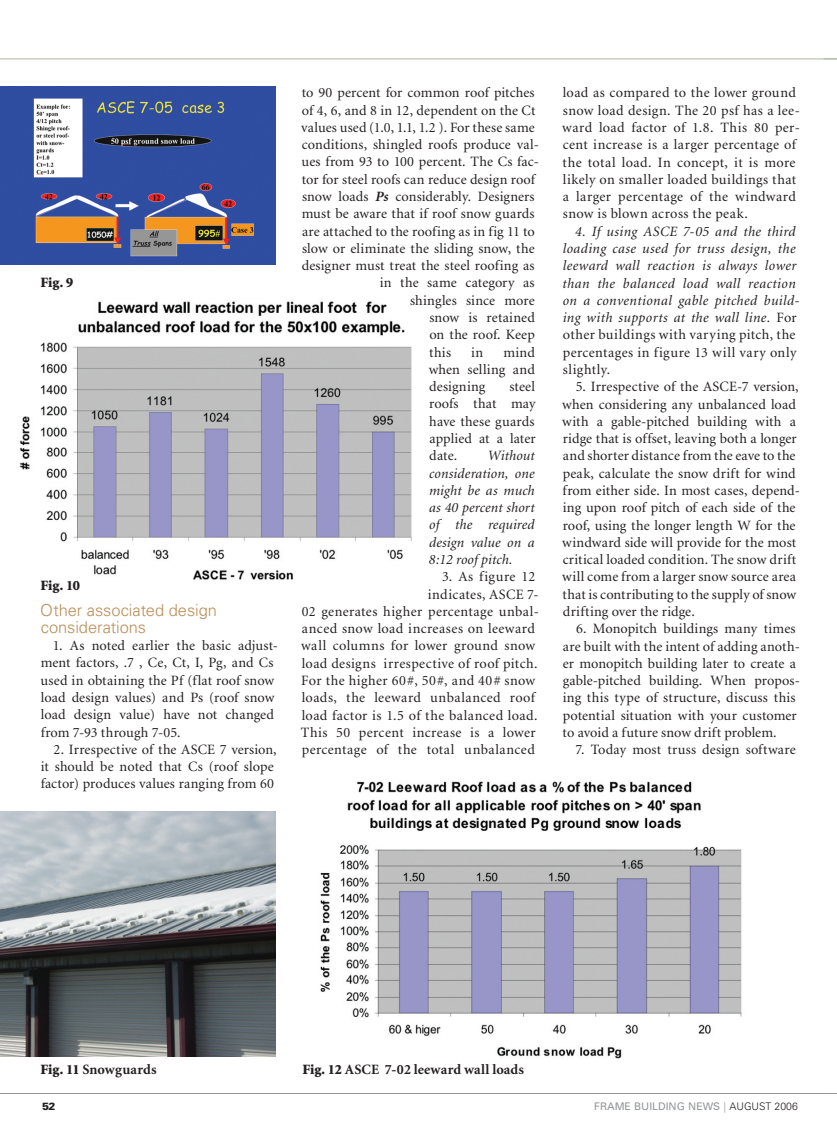
<style>
.page{position:relative;width:837px;height:1134px;background:#fff}
.page>*{position:absolute;margin:0;border:0;box-sizing:border-box;transform-origin:0 0}
.t1{font:300 16.5px/17.2px "Univers";letter-spacing:-.005em;color:#bb8e59}
.t2{font:14.25px/17.2px "Minion";letter-spacing:.015em;color:#231f20}
.t3{font:italic 14.25px/17.2px "Minion";letter-spacing:.025em;color:#231f20;text-align:justify}
.t4{font:700 14.25px "Minion";letter-spacing:.01em;color:#231f20}
.t5{font:900 14.25px "Minion";color:#231f20}
.t6{font:10.5px "Univers";color:#939598}
.t7{font:900 10.5px "Univers";color:#231f20}
.s1{font-weight:700;font-style:italic}
.s2{font-style:normal}
.s3{font-weight:900}
.s4{color:#a8a9ad}
.s5{font-weight:300;color:#231f20}
</style>
<div class="page">
<hr style="left:0;top:58px;width:837px;height:1px;background:#aeb6a3">
<hr style="left:0;top:1093px;width:837px;height:1px;background:#939598">
<img style="left:0;top:811px;width:275px;height:245px">
<img style="left:19px;top:301px;width:393px;height:279px">
<img style="left:320px;top:781px;width:422px;height:278px">
<img style="left:0;top:86px;width:275px;height:179px">
<p class="t5" style="left:40px;top:275px;width:34px">Fig. 9</p>
<p class="t5" style="left:40px;top:578px;width:41px">Fig. 10</p>
<p class="t1" style="left:40px;top:601px;width:178px">Other associated design considerations</p>
<p class="t2" style="left:41px;top:638px;width:239px;text-indent:12px">1. As noted earlier the basic adjust&shy;ment factors, .7 , Ce, Ct, I, Pg, and Cs used in obtaining the Pf (flat roof snow load design values) and Ps (roof snow load design value) have not changed from 7-93 through 7-05.</p>
<p class="t2" style="left:41px;top:741px;width:237px;text-indent:13px">2. Irrespective of the ASCE 7 version, it should be noted that Cs (roof slope factor) produces values ranging from 60</p>
<p class="t2" style="left:302px;top:85px;width:234px">to 90 percent for common roof pitches</p>
<p class="t2" style="left:302px;top:102px;width:235px">of 4, 6, and 8 in 12, dependent on the Ct</p>
<p class="t2" style="left:301px;top:119px;width:235px">values used (1.0, 1.1, 1.2 ). For these same</p>
<p class="t2" style="left:302px;top:136px;width:239px">conditions, shingled roofs produce val-</p>
<p class="t2" style="left:302px;top:154px;width:239px">ues from 93 to 100 percent. The Cs fac-</p>
<p class="t2" style="left:302px;top:171px;width:235px">tor for steel roofs can reduce design roof</p>
<p class="t2" style="left:302px;top:188px;width:234px">snow loads <span class="s1">Ps</span> considerably. Designers</p>
<p class="t2" style="left:302px;top:206px;width:235px">must be aware that if roof snow guards</p>
<p class="t2" style="left:302px;top:223px;width:234px">are attached to the roofing as in fig 11 to</p>
<p class="t2" style="left:302px;top:240px;width:234px">slow or eliminate the sliding snow, the</p>
<p class="t2" style="left:302px;top:257px;width:234px">designer must treat the steel roofing as</p>
<p class="t2" style="left:380px;top:275px;width:156px">in the same category as</p>
<p class="t2" style="left:410px;top:292px;width:126px">shingles since more</p>
<p class="t2" style="left:430px;top:309px;width:107px">snow is retained</p>
<p class="t2" style="left:429px;top:327px;width:107px">on the roof. Keep</p>
<p class="t2" style="left:429px;top:344px;width:23px">this</p>
<p class="t2" style="left:471px;top:344px;width:13px">in</p>
<p class="t2" style="left:429px;top:344px;width:108px;text-align:justify;text-indent:75px">mind when selling and designing</p>
<p class="t2" style="left:429px;top:378px;width:108px;text-align:justify;text-indent:80px">steel roofs that may have these guards applied at a later date.</p>
<p class="t3" style="left:429px;top:448px;width:108px;text-indent:59px">Without consideration, one might be as much as 40 percent short of the required design value on a 8:12 roof pitch.</p>
<p class="t2" style="left:301px;top:569px;width:240px;text-align:right">3. As figure 12<br>indicates, ASCE 7-<br>02 generates higher percentage unbal&shy;anced snow load increases on leeward wall columns for lower ground snow load designs irrespective of roof pitch.<br>For the higher 60#, 50#, and 40# snow loads, the leeward unbalanced roof load factor is 1.5 of the balanced load.<br>This 50 percent increase is a lower percentage of the total unbalanced</p>
<p class="t2" style="left:562px;top:85px;width:239px">load as compared to the lower ground snow load design. The 20 psf has a lee&shy;ward load factor of 1.8. This 80 per&shy;cent increase is a larger percentage of the total load. In concept, it is more likely on smaller loaded buildings that a larger percentage of the windward snow is blown across the peak.</p>
<p class="t3" style="left:563px;top:223px;width:239px;text-align:left;text-indent:13px">4. If using ASCE 7-05 and the third loading case used for truss design, the leeward wall reaction is always lower than the balanced load wall reaction on a conventional gable pitched build&shy;ing with supports at the wall line. <span class="s2">For other buildings with varying pitch, the percentages in figure 13 will vary only slightly.</span></p>
<p class="t2" style="left:562px;top:379px;width:239px;text-indent:14px">5. Irrespective of the ASCE-7 version, when considering any unbalanced load with a gable-pitched building with a ridge that is offset, leaving both a longer and shorter distance from the eave to the peak, calculate the snow drift for wind from either side. In most cases, depend&shy;ing upon roof pitch of each side of the roof, using the longer length W for the windward side will provide for the most critical loaded condition. The snow drift will come from a larger snow source area that is contributing to the supply of snow drifting over the ridge.</p>
<p class="t2" style="left:563px;top:621px;width:239px;text-indent:14px">6. Monopitch buildings many times are built with the intent of adding anoth&shy;er monopitch building later to create a gable-pitched building. When propos&shy;ing this type of structure, discuss this potential situation with your customer to avoid a future snow drift problem.</p>
<p class="t2" style="left:575px;top:742px;width:222px">7. Today most truss design software</p>
<p class="t4" style="left:40px;top:1062px;width:118px"><span class="s3">Fig. 11</span> Snowguards</p>
<p class="t4" style="left:302px;top:1062px;width:223px"><span class="s3">Fig. 12</span> ASCE 7-02 leeward wall loads</p>
<p class="t7" style="left:42px;top:1100px;width:15px">52</p>
<p class="t6" style="left:594px;top:1100px;width:205px">FRAME BUILDING NEWS <span class="s4">|</span> <span class="s5">August 2006</span></p>
</div>
